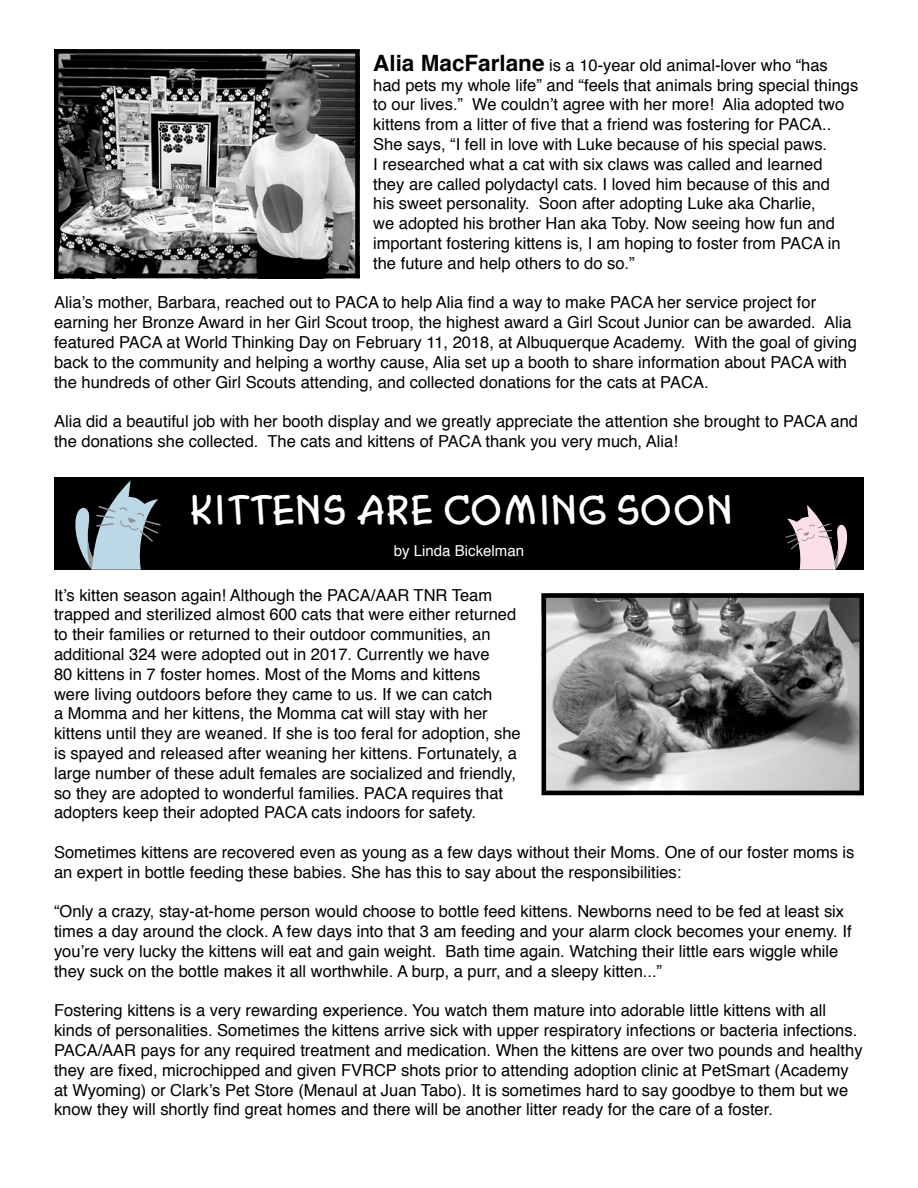
<style>
.page{position:relative;width:918px;height:1188px;background:#fff}
.page>*{position:absolute;margin:0;border:0;box-sizing:border-box;transform-origin:0 0}
.t1{font:40.5px "Chasm Normal";color:#fff;scale:1.09 1}
.t2{font:16.5px/19.8px "Helvetica";color:#000}
.t3{font:15px "Helvetica";color:#fff}
.s1{font-weight:700;font-size:22.5px}
</style>
<div class="page">
<img style="left:59px;top:54px;width:296px;height:219px">
<div style="left:54px;top:49px;width:306px;height:229px;border:4px solid #000"></div>
<div style="left:54px;top:477px;width:810px;height:93px;background:#000"></div>
<img style="left:547px;top:598px;width:312px;height:192px">
<div style="left:542px;top:593px;width:322px;height:202px;border:4px solid #000"></div>
<svg style="left:75px;top:480px;width:86px;height:90px"></svg>
<svg style="left:785px;top:505px;width:63px;height:65px"></svg>
<p class="t2" style="left:373px;top:56px;width:487px"><span class="s1">Alia MacFarlane</span> is a 10-year old animal-lover who “has had pets my whole life” and “feels that animals bring special things to our lives.” We couldn’t agree with her more! Alia adopted two kittens from a litter of five that a friend was fostering for PACA..<br>She says, “I fell in love with Luke because of his special paws.<br>I researched what a cat with six claws was called and learned<br>they are called polydactyl cats. I loved him because of this and<br>his sweet personality. Soon after adopting Luke aka Charlie,<br>we adopted his brother Han aka Toby. Now seeing how fun and important fostering kittens is, I am hoping to foster from PACA in the future and help others to do so.”</p>
<p class="t2" style="left:54px;top:293px;width:804px">Alia’s mother, Barbara, reached out to PACA to help Alia find a way to make PACA her service project for earning her Bronze Award in her Girl Scout troop, the highest award a Girl Scout Junior can be awarded. Alia featured PACA at World Thinking Day on February 11, 2018, at Albuquerque Academy. With the goal of giving back to the community and helping a worthy cause, Alia set up a booth to share information about PACA with the hundreds of other Girl Scouts attending, and collected donations for the cats at PACA.</p>
<p class="t2" style="left:54px;top:412px;width:806px">Alia did a beautiful job with her booth display and we greatly appreciate the attention she brought to PACA and the donations she collected. The cats and kittens of PACA thank you very much, Alia!</p>
<h1 class="t1" style="left:189px;top:483px;width:500px">KITTENS ARE COMING SOON</h1>
<p class="t3" style="left:394px;top:539px;width:132px">by Linda Bickelman</p>
<p class="t2" style="left:54px;top:585px;width:468px">It’s kitten season again! Although the PACA/AAR TNR Team trapped and sterilized almost 600 cats that were either returned to their families or returned to their outdoor communities, an additional 324 were adopted out in 2017. Currently we have<br>80 kittens in 7 foster homes. Most of the Moms and kittens<br>were living outdoors before they came to us. If we can catch<br>a Momma and her kittens, the Momma cat will stay with her kittens until they are weaned. If she is too feral for adoption, she is spayed and released after weaning her kittens. Fortunately, a large number of these adult females are socialized and friendly, so they are adopted to wonderful families. PACA requires that adopters keep their adopted PACA cats indoors for safety.</p>
<p class="t2" style="left:54px;top:843px;width:802px">Sometimes kittens are recovered even as young as a few days without their Moms. One of our foster moms is an expert in bottle feeding these babies. She has this to say about the responsibilities:</p>
<p class="t2" style="left:54px;top:902px;width:799px">“Only a crazy, stay-at-home person would choose to bottle feed kittens. Newborns need to be fed at least six times a day around the clock. A few days into that 3 am feeding and your alarm clock becomes your enemy. If you’re very lucky the kittens will eat and gain weight. Bath time again. Watching their little ears wiggle while they suck on the bottle makes it all worthwhile. A burp, a purr, and a sleepy kitten...”</p>
<p class="t2" style="left:54px;top:1001px;width:810px">Fostering kittens is a very rewarding experience. You watch them mature into adorable little kittens with all kinds of personalities. Sometimes the kittens arrive sick with upper respiratory infections or bacteria infections.<br>PACA/AAR pays for any required treatment and medication. When the kittens are over two pounds and healthy they are fixed, microchipped and given FVRCP shots prior to attending adoption clinic at PetSmart (Academy at Wyoming) or Clark’s Pet Store (Menaul at Juan Tabo). It is sometimes hard to say goodbye to them but we know they will shortly find great homes and there will be another litter ready for the care of a foster.</p>
</div>
